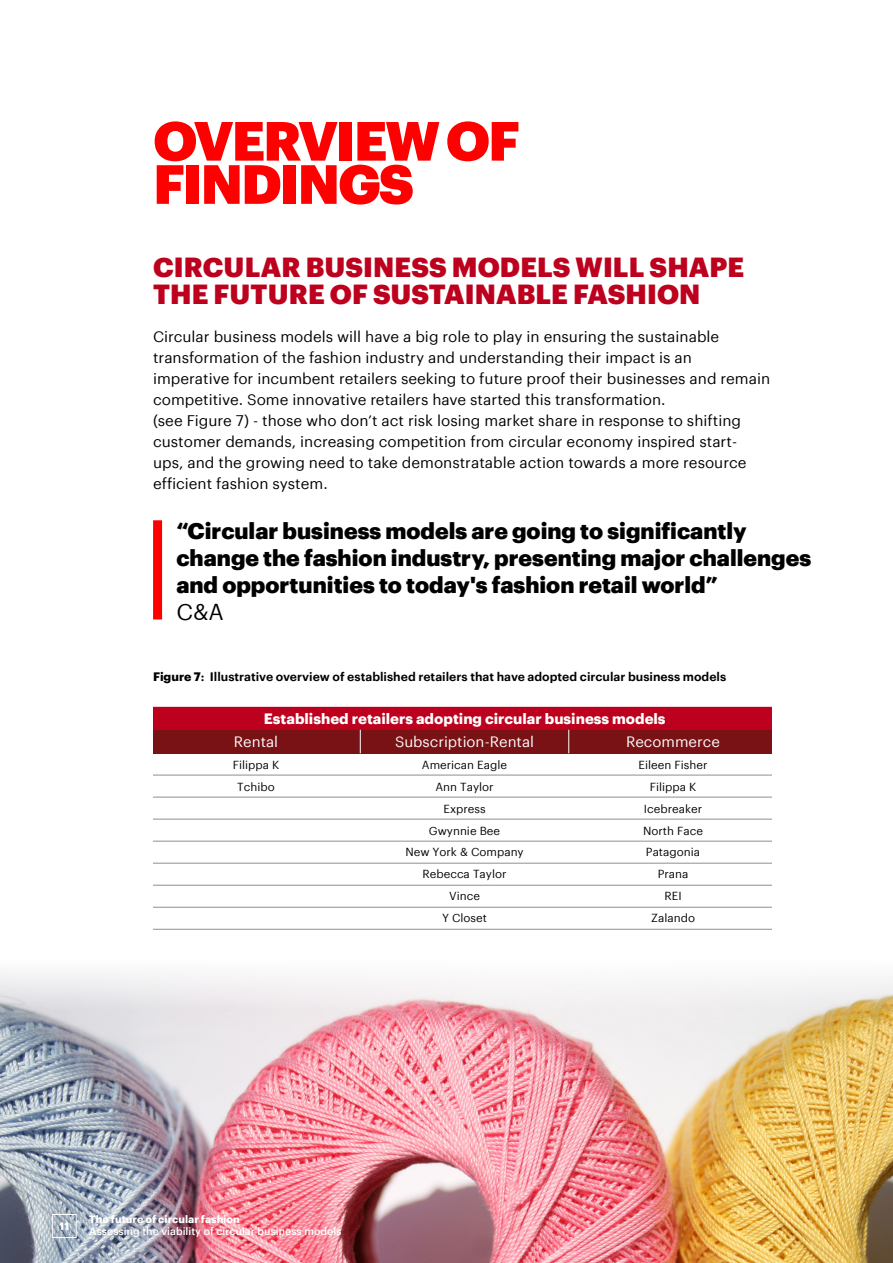
<style>
.page{position:relative;width:893px;height:1263px;background:#fff}
.page>*{position:absolute;margin:0;border:0;box-sizing:border-box;transform-origin:0 0}
.t1{font:900 54px/43.2px "Graphik";letter-spacing:-.035em;color:#f00}
.t2{font:900 27px/27px "Graphik";letter-spacing:.005em;color:#bd001d}
.t3{font:900 22.5px/27px "Graphik";color:#000}
.t4{font:22.5px "Graphik";color:#000}
.t5{font:15px/21px "Graphik";color:#000}
.t6{font:700 14.7px "Graphik";color:#fff}
.t7{font:14.7px "Graphik";color:#fff}
.t8{font:600 12px "Graphik";color:#000}
.t9{font:11.4px "Graphik";color:#000}
.t10{font:500 10.5px "Graphik";color:#fff}
.t11{font:700 10.5px "Graphik";color:#fff}
.s1{font-weight:700}
</style>
<div class="page">
<div style="left:153px;top:520px;width:9px;height:99px;background:#f00"></div>
<div style="left:153px;top:706px;width:619px;height:24px;background:#bd001d"></div>
<div style="left:153px;top:730px;width:207px;height:23px;background:#791214"></div>
<div style="left:360px;top:730px;width:209px;height:23px;background:#791214"></div>
<div style="left:569px;top:730px;width:203px;height:23px;background:#791214"></div>
<svg style="left:360px;top:730px;width:1px;height:23px"></svg>
<svg style="left:568px;top:730px;width:1px;height:23px"></svg>
<hr style="left:153px;top:706px;width:619px;height:1px;background:#fff">
<hr style="left:153px;top:775px;width:619px;height:1px;background:#8c8f91">
<hr style="left:153px;top:797px;width:619px;height:1px;background:#8c8f91">
<hr style="left:153px;top:819px;width:619px;height:1px;background:#8c8f91">
<hr style="left:153px;top:841px;width:619px;height:1px;background:#8c8f91">
<hr style="left:153px;top:863px;width:619px;height:1px;background:#8c8f91">
<hr style="left:153px;top:885px;width:619px;height:1px;background:#8c8f91">
<hr style="left:153px;top:907px;width:619px;height:1px;background:#8c8f91">
<hr style="left:153px;top:929px;width:619px;height:1px;background:#8c8f91">
<img style="left:0;top:973px;width:893px;height:290px">
<div style="left:52px;top:1214px;width:25px;height:24px;border:1px solid #fff"></div>
<h1 class="t1" style="left:153px;top:114px;width:368px">OVERVIEW OF<br>FINDINGS</h1>
<h2 class="t2" style="left:153px;top:251px;width:593px">CIRCULAR BUSINESS MODELS WILL SHAPE<br>THE FUTURE OF SUSTAINABLE FASHION</h2>
<p class="t5" style="left:153px;top:325px;width:619px">Circular business models will have a big role to play in ensuring the sustainable transformation of the fashion industry and understanding their impact is an imperative for incumbent retailers seeking to future proof their businesses and remain competitive. Some innovative retailers have started this transformation.<br>(see Figure 7) - those who don’t act risk losing market share in response to shifting customer demands, increasing competition from circular economy inspired start&shy;ups, and the growing need to take demonstratable action towards a more resource efficient fashion system.</p>
<h3 class="t3" style="left:176px;top:515px;width:636px">“Circular business models are going to significantly change the fashion industry, presenting major challenges and opportunities to today's fashion retail world”</h3>
<h3 class="t4" style="left:176px;top:594px;width:49px">C&amp;A</h3>
<p class="t8" style="left:153px;top:668px;width:575px"><span class="s1">Figure 7</span>: Illustrative overview of established retailers that have adopted circular business models</p>
<p class="t6" style="left:264px;top:707px;width:403px">Established retailers adopting circular business models</p>
<p class="t7" style="left:234px;top:731px;width:46px">Rental</p>
<p class="t7" style="left:395px;top:731px;width:140px">Subscription-Rental</p>
<p class="t7" style="left:626px;top:731px;width:95px">Recommerce</p>
<p class="t9" style="left:233px;top:756px;width:48px">Filippa K</p>
<p class="t9" style="left:422px;top:756px;width:87px">American Eagle</p>
<p class="t9" style="left:639px;top:756px;width:70px">Eileen Fisher</p>
<p class="t9" style="left:237px;top:778px;width:39px">Tchibo</p>
<p class="t9" style="left:435px;top:778px;width:60px">Ann Taylor</p>
<p class="t9" style="left:650px;top:778px;width:48px">Filippa K</p>
<p class="t9" style="left:443px;top:800px;width:44px">Express</p>
<p class="t9" style="left:644px;top:800px;width:60px">Icebreaker</p>
<p class="t9" style="left:429px;top:822px;width:73px">Gwynnie Bee</p>
<p class="t9" style="left:643px;top:822px;width:61px">North Face</p>
<p class="t9" style="left:405px;top:844px;width:120px">New York &amp; Company</p>
<p class="t9" style="left:646px;top:844px;width:56px">Patagonia</p>
<p class="t9" style="left:422px;top:866px;width:86px">Rebecca Taylor</p>
<p class="t9" style="left:658px;top:866px;width:32px">Prana</p>
<p class="t9" style="left:449px;top:888px;width:32px">Vince</p>
<p class="t9" style="left:664px;top:888px;width:19px">REI</p>
<p class="t9" style="left:442px;top:910px;width:46px">Y Closet</p>
<p class="t9" style="left:651px;top:910px;width:45px">Zalando</p>
<p class="t11" style="left:60px;top:1218px;width:11px">11</p>
<p class="t11" style="left:89px;top:1210px;width:152px">The future of circular fashion</p>
<p class="t10" style="left:89px;top:1223px;width:254px">Assessing the viability of circular business models</p>
</div>
